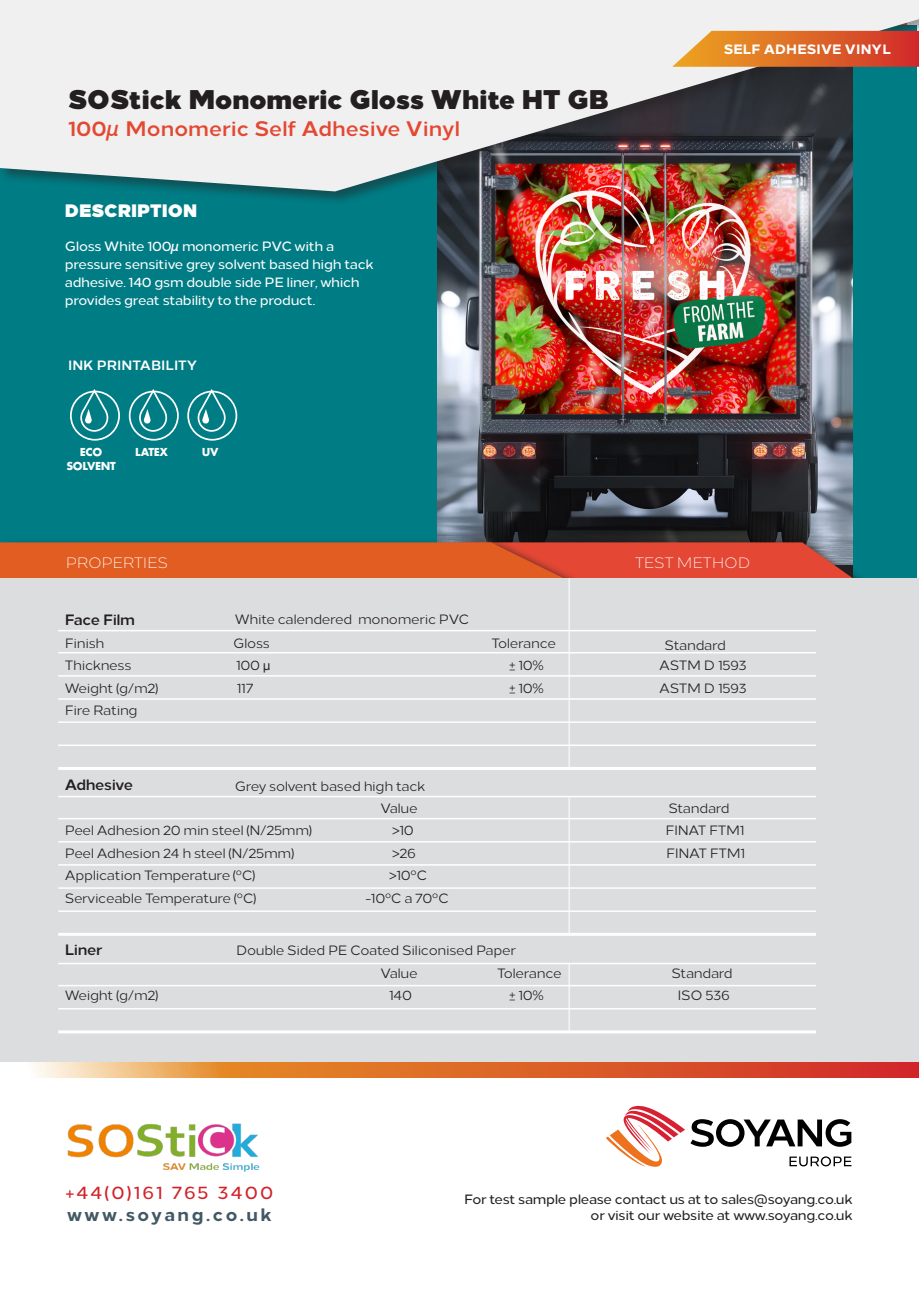
<style>
.page{position:relative;width:919px;height:1289px;background:#fff}
.page>*{position:absolute;margin:0;border:0;box-sizing:border-box;transform-origin:0 0}
.t1{font:900 27px "Loew";color:#231f20}
.t2{font:700 21px "Loew";color:#e34832}
.t3{font:500 18px "Loew";letter-spacing:.12em;color:#d1232a}
.t4{font:800 18px "Loew";letter-spacing:.14em;color:#425964}
.t5{font:900 18px "Loew";color:#fff}
.t6{font:700 15px "Loew";letter-spacing:-.025em;color:#231f20}
.t7{font:300 15px "Loew";letter-spacing:-.025em;color:#fff}
.t8{font:13.5px "Loew";letter-spacing:-.025em;color:#231f20}
.t9{font:500 13.5px/18px "Loew";letter-spacing:-.025em;color:#fff}
.t10{font:500 13.5px/16.2px "Loew";letter-spacing:-.025em;color:#231f20;text-align:right}
.t11{font:800 13.5px "Loew";letter-spacing:.01em;color:#fff}
.t12{font:700 13.5px "Loew";color:#fff}
.t13{font:700 12px "Futura T";letter-spacing:-.025em;color:#fff}
.s1{font-family:"Futura BT";font-weight:500}
.s2{font-family:"Futura BT"}
</style>
<div class="page">
<div style="left:0;top:25px;width:916px;height:676px;background:#007c84"></div>
<img style="left:437px;top:205px;width:415px;height:333px">
<div style="left:462px;top:538px;width:424px;height:66px;background:#231f20;opacity:.75"></div>
<div style="left:0;top:538px;width:608px;height:67px;background:#231f20;opacity:.75"></div>
<svg style="left:0;top:542px;width:872px;height:36px;background:#d8562d"></svg>
<div style="left:0;top:0;width:918px;height:205px;background:#231f20;opacity:.46"></div>
<svg style="left:0;top:0;width:918px;height:191px;fill:#f0f0f0"></svg>
<svg style="left:34px;top:1062px;width:884px;height:15px;background:#df713d"></svg>
<div style="left:0;top:578px;width:918px;height:484px;background:#dcdddf"></div>
<hr style="left:568px;top:578px;width:2px;height:190px;background:#fff">
<hr style="left:58px;top:652px;width:758px;height:1px;background:#fff">
<hr style="left:58px;top:675px;width:758px;height:1px;background:#fff">
<hr style="left:58px;top:698px;width:758px;height:1px;background:#fff">
<hr style="left:58px;top:721px;width:758px;height:2px;background:#fff">
<hr style="left:58px;top:767px;width:758px;height:3px;background:#fff">
<hr style="left:58px;top:630px;width:758px;height:1px;background:#fff">
<svg style="left:672px;top:31px;width:246px;height:36px;background:#de7237"></svg>
<hr style="left:58px;top:744px;width:758px;height:2px;background:#fff">
<svg style="left:606px;top:1105px;width:245px;height:62px"></svg>
<div style="left:70px;top:390px;width:50px;height:50px;border:2px solid #fff;border-radius:50%"></div>
<svg style="left:80px;top:389px;width:28px;height:43px"></svg>
<div style="left:129px;top:390px;width:50px;height:50px;border:2px solid #fff;border-radius:50%"></div>
<svg style="left:139px;top:389px;width:28px;height:43px"></svg>
<div style="left:187px;top:390px;width:50px;height:50px;border:2px solid #fff;border-radius:50%"></div>
<svg style="left:197px;top:389px;width:29px;height:43px"></svg>
<hr style="left:58px;top:841px;width:758px;height:1px;background:#fff">
<hr style="left:58px;top:864px;width:758px;height:1px;background:#fff">
<hr style="left:58px;top:887px;width:758px;height:1px;background:#fff">
<hr style="left:58px;top:932px;width:758px;height:3px;background:#fff">
<hr style="left:58px;top:910px;width:758px;height:1px;background:#fff">
<hr style="left:58px;top:817px;width:758px;height:2px;background:#fff">
<hr style="left:58px;top:795px;width:758px;height:2px;background:#fff">
<hr style="left:568px;top:797px;width:2px;height:137px;background:#fff">
<hr style="left:58px;top:1007px;width:758px;height:2px;background:#fff">
<hr style="left:58px;top:1030px;width:758px;height:3px;background:#fff">
<hr style="left:58px;top:984px;width:758px;height:2px;background:#fff">
<hr style="left:58px;top:962px;width:758px;height:2px;background:#fff">
<hr style="left:568px;top:962px;width:2px;height:70px;background:#fff">
<img style="left:67px;top:1123px;width:193px;height:48px">
<p class="t1" style="left:68px;top:76px;width:542px">SOStick Monomeric Gloss White HT GB</p>
<p class="t2" style="left:68px;top:111px;width:393px">100<span class="s1">µ</span> Monomeric Self Adhesive Vinyl</p>
<p class="t5" style="left:65px;top:195px;width:134px">DESCRIPTION</p>
<p class="t9" style="left:65px;top:236px;width:310px">Gloss White 100<span class="s2">µ</span> monomeric PVC with a pressure sensitive grey solvent based high tack adhesive. 140 gsm double side PE liner, which provides great stability to the product.</p>
<p class="t12" style="left:68px;top:354px;width:131px">INK PRINTABILITY</p>
<p class="t13" style="left:80px;top:444px;width:24px">ECO</p>
<p class="t13" style="left:66px;top:459px;width:51px">SOLVENT</p>
<p class="t13" style="left:135px;top:444px;width:34px">LATEX</p>
<p class="t13" style="left:202px;top:445px;width:18px">UV</p>
<p class="t11" style="left:723px;top:38px;width:169px">SELF ADHESIVE VINYL</p>
<p class="t7" style="left:66px;top:551px;width:103px">PROPERTIES</p>
<p class="t7" style="left:634px;top:551px;width:117px">TEST METHOD</p>
<p class="t8" style="left:235px;top:608px;width:236px">White calendered monomeric PVC</p>
<p class="t6" style="left:65px;top:607px;width:72px">Face Film</p>
<p class="t8" style="left:65px;top:632px;width:41px">Finish</p>
<p class="t8" style="left:233px;top:632px;width:38px">Gloss</p>
<p class="t8" style="left:491px;top:632px;width:66px">Tolerance</p>
<p class="t8" style="left:65px;top:655px;width:68px">Thickness</p>
<p class="t8" style="left:236px;top:655px;width:26px">100</p>
<p class="t8" style="left:509px;top:655px;width:36px">± 10%</p>
<p class="t8" style="left:659px;top:655px;width:89px">ASTM D 1593</p>
<p class="t8" style="left:65px;top:677px;width:95px">Weight (g/m2)</p>
<p class="t8" style="left:237px;top:677px;width:18px">117</p>
<p class="t8" style="left:509px;top:677px;width:36px">± 10%</p>
<p class="t8" style="left:659px;top:677px;width:89px">ASTM D 1593</p>
<p class="t8" style="left:65px;top:700px;width:74px">Fire Rating</p>
<p class="t8" style="left:664px;top:634px;width:63px">Standard</p>
<p class="t6" style="left:65px;top:772px;width:69px">Adhesive</p>
<p class="t8" style="left:235px;top:776px;width:192px">Grey solvent based high tack</p>
<p class="t8" style="left:380px;top:797px;width:38px">Value</p>
<p class="t8" style="left:668px;top:797px;width:63px">Standard</p>
<p class="t8" style="left:65px;top:820px;width:249px">Peel Adhesion 20 min steel (N/25mm)</p>
<p class="t8" style="left:392px;top:820px;width:23px">&gt;10</p>
<p class="t8" style="left:665px;top:820px;width:81px">FINAT FTM1</p>
<p class="t8" style="left:65px;top:842px;width:231px">Peel Adhesion 24 h steel (N/25mm)</p>
<p class="t8" style="left:392px;top:842px;width:25px">&gt;26</p>
<p class="t8" style="left:666px;top:842px;width:81px">FINAT FTM1</p>
<p class="t8" style="left:65px;top:865px;width:192px">Application Temperature (ºC)</p>
<p class="t8" style="left:389px;top:865px;width:40px">&gt;10ºC</p>
<p class="t8" style="left:65px;top:887px;width:193px">Serviceable Temperature (ºC)</p>
<p class="t8" style="left:365px;top:887px;width:85px">-10ºC a 70ºC</p>
<p class="t6" style="left:65px;top:937px;width:39px">Liner</p>
<p class="t8" style="left:236px;top:940px;width:281px">Double Sided PE Coated Siliconised Paper</p>
<p class="t8" style="left:380px;top:962px;width:38px">Value</p>
<p class="t8" style="left:497px;top:962px;width:66px">Tolerance</p>
<p class="t8" style="left:671px;top:962px;width:63px">Standard</p>
<p class="t8" style="left:65px;top:985px;width:95px">Weight (g/m2)</p>
<p class="t8" style="left:389px;top:985px;width:24px">140</p>
<p class="t8" style="left:509px;top:985px;width:36px">± 10%</p>
<p class="t8" style="left:677px;top:985px;width:54px">ISO 536</p>
<p class="t3" style="left:65px;top:1178px;width:209px">+44(0)161 765 3400</p>
<p class="t4" style="left:67px;top:1199px;width:206px">www.soyang.co.uk</p>
<p class="t10" style="left:464px;top:1189px;width:390px">For test sample please contact us at to sales@soyang.co.uk or visit our website at www.soyang.co.uk</p>
</div>
